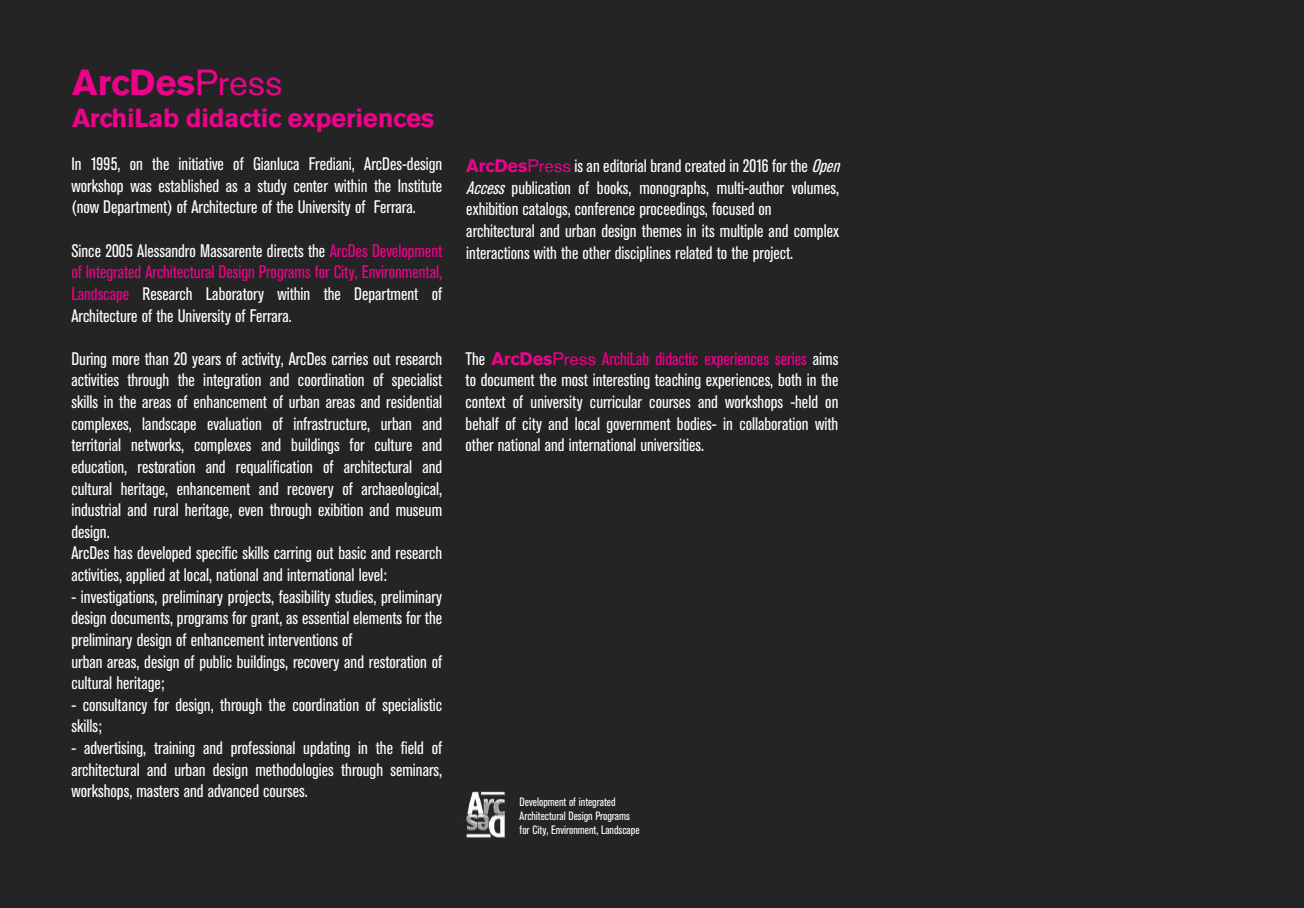
<style>
.page{position:relative;width:1304px;height:908px;background:#fff}
.page>*{position:absolute;margin:0;border:0;box-sizing:border-box;transform-origin:0 0}
.t1{font:700 36px "Akzidenz Grotesk BE";color:#ed028c}
.t2{font:700 26px "Akzidenz Grotesk BE";letter-spacing:-.01em;color:#ed028c}
.t3{font:condensed 18px/21.6px "Akzidenz Grotesk BE";color:#fff}
.t4{font:condensed 12px/14.4px "Akzidenz Grotesk BE";color:#fff}
.s1{font-weight:400}
.s2{color:#ed028c}
.s3{font-weight:700;font-stretch:normal;color:#ed028c}
.s4{font-stretch:normal;color:#ed028c}
.s5{font-style:italic}
</style>
<div class="page">
<div style="left:0;top:0;width:1304px;height:907px;background:#242424"></div>
<img style="left:465px;top:790px;width:42px;height:49px">
<h1 class="t1" style="left:72px;top:62px;width:211px">ArcDes<span class="s1">Press</span></h1>
<h2 class="t2" style="left:72px;top:102px;width:364px">ArchiLab didactic experiences</h2>
<p class="t3" style="left:71px;top:153px;width:372px;text-align:justify">In 1995, on the initiative of Gianluca Frediani, ArcDes-design workshop was established as a study center within the Institute (now Department) of Architecture of the University of Ferrara.</p>
<p class="t3" style="left:71px;top:240px;width:372px;text-align:justify">Since 2005 Alessandro Massarente directs the <span class="s2">ArcDes Development of Integrated Architectural Design Programs for City, Environmental, Landscape</span> Research Laboratory within the Department of Architecture of the University of Ferrara.</p>
<p class="t3" style="left:71px;top:348px;width:372px">During more than 20 years of activity, ArcDes carries out research activities through the integration and coordination of specialist skills in the areas of enhancement of urban areas and residential complexes, landscape evaluation of infrastructure, urban and territorial networks, complexes and buildings for culture and education, restoration and requalification of architectural and cultural heritage, enhancement and recovery of archaeological, industrial and rural heritage, even through exibition and museum design.<br>ArcDes has developed specific skills carring out basic and research activities, applied at local, national and international level:</p>
<p class="t3" style="left:71px;top:585px;width:372px">- investigations, preliminary projects, feasibility studies, preliminary design documents, programs for grant, as essential elements for the preliminary design of enhancement interventions of<br>urban areas, design of public buildings, recovery and restoration of cultural heritage;</p>
<p class="t3" style="left:71px;top:693px;width:372px">- consultancy for design, through the coordination of specialistic skills;</p>
<p class="t3" style="left:71px;top:737px;width:372px;text-align:justify">- advertising, training and professional updating in the field of architectural and urban design methodologies through seminars, workshops, masters and advanced courses.</p>
<p class="t3" style="left:466px;top:155px;width:380px"><span class="s3">ArcDes</span><span class="s4">Press</span> is an editorial brand created in 2016 for the <span class="s5">Open Access</span> publication of books, monographs, multi-author volumes, exhibition catalogs, conference proceedings, focused on architectural and urban design themes in its multiple and complex interactions with the other disciplines related to the project.</p>
<p class="t3" style="left:466px;top:348px;width:374px;text-align:justify">The <span class="s3">ArcDes</span><span class="s4">Press</span> <span class="s2">ArchiLab didactic experiences series</span> aims to document the most interesting teaching experiences, both in the context of university curricular courses and workshops -held on behalf of city and local government bodies- in collaboration with other national and international universities.</p>
<p class="t4" style="left:520px;top:794px;width:121px">Development of integrated<br>Architectural Design Programs for City, Environment, Landscape</p>
</div>
